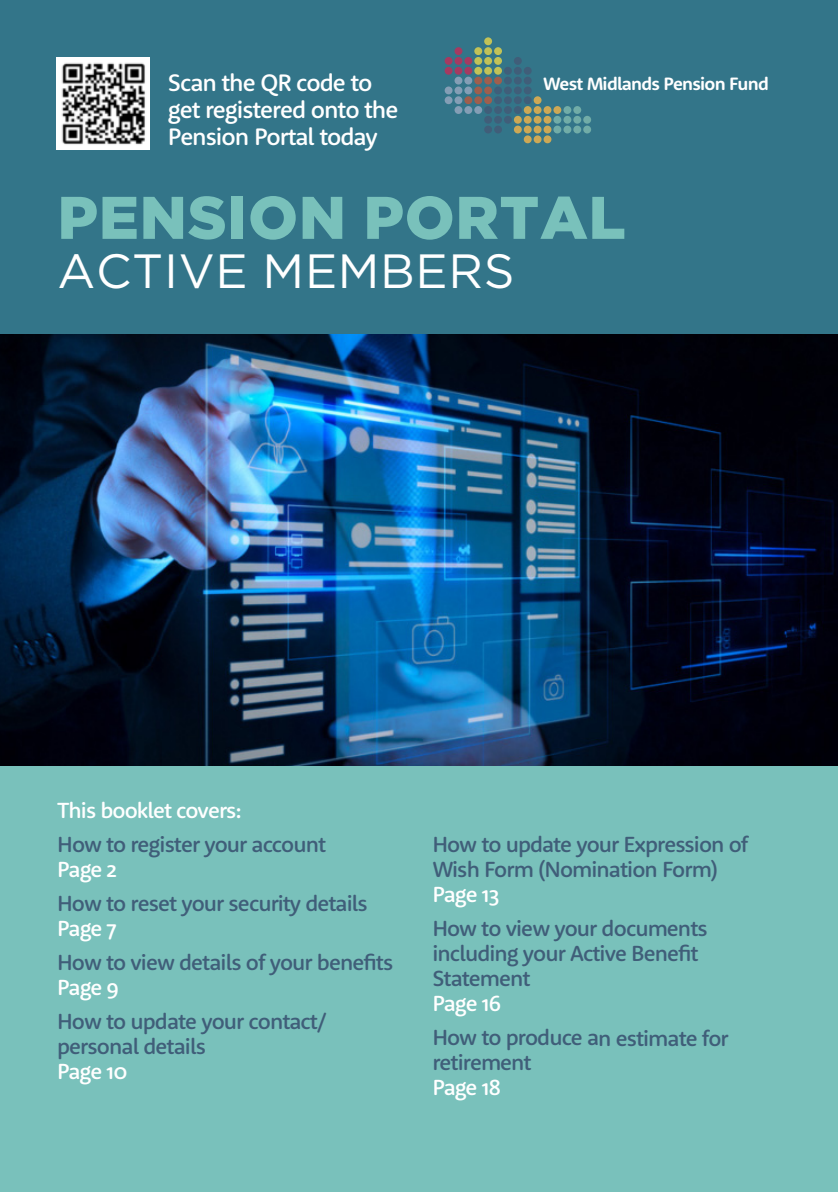
<style>
.page{position:relative;width:838px;height:1192px;background:#fff}
.page>*{position:absolute;margin:0;border:0;box-sizing:border-box;transform-origin:0 0}
.t1{font:900 60px "Gotham";letter-spacing:.015em;color:#79c1bb}
.t2{font:48px "Gotham";letter-spacing:.015em;color:#fff}
.t3{font:500 24px/27px "Rooney Sans";letter-spacing:-.045em;color:#fff}
.t4{font:500 22px/25px "Rooney Sans";letter-spacing:-.045em;color:#405e79}
.t5{font:500 22px "Rooney Sans";letter-spacing:-.045em;color:#fff}
.t6{font:700 18px "Rooney Sans";letter-spacing:-.045em;color:#fff}
</style>
<div class="page">
<div style="left:0;top:0;width:837px;height:334px;background:#337589"></div>
<img style="left:0;top:334px;width:837px;height:432px">
<div style="left:0;top:766px;width:837px;height:425px;background:#79c1bb"></div>
<div style="left:553px;top:106px;width:8px;height:8px;background:#cda855;border-radius:50%"></div>
<div style="left:553px;top:126px;width:8px;height:7px;background:#71aca7;border-radius:50%"></div>
<div style="left:553px;top:116px;width:8px;height:8px;background:#71aca7;border-radius:50%"></div>
<div style="left:563px;top:106px;width:8px;height:8px;background:#71aca7;border-radius:50%"></div>
<div style="left:573px;top:106px;width:8px;height:8px;background:#71aca7;border-radius:50%"></div>
<div style="left:563px;top:126px;width:8px;height:7px;background:#71aca7;border-radius:50%"></div>
<div style="left:573px;top:126px;width:8px;height:7px;background:#71aca7;border-radius:50%"></div>
<div style="left:583px;top:126px;width:8px;height:7px;background:#71aca7;border-radius:50%"></div>
<div style="left:563px;top:116px;width:8px;height:8px;background:#71aca7;border-radius:50%"></div>
<div style="left:573px;top:116px;width:8px;height:8px;background:#71aca7;border-radius:50%"></div>
<div style="left:583px;top:116px;width:8px;height:8px;background:#71aca7;border-radius:50%"></div>
<div style="left:523px;top:106px;width:8px;height:8px;background:#cda855;border-radius:50%"></div>
<div style="left:533px;top:106px;width:8px;height:8px;background:#cda855;border-radius:50%"></div>
<div style="left:543px;top:106px;width:8px;height:8px;background:#cda855;border-radius:50%"></div>
<div style="left:533px;top:96px;width:8px;height:8px;background:#cda855;border-radius:50%"></div>
<div style="left:523px;top:135px;width:8px;height:8px;background:#cda855;border-radius:50%"></div>
<div style="left:533px;top:135px;width:8px;height:8px;background:#cda855;border-radius:50%"></div>
<div style="left:543px;top:135px;width:8px;height:8px;background:#cda855;border-radius:50%"></div>
<div style="left:513px;top:126px;width:8px;height:7px;background:#cda855;border-radius:50%"></div>
<div style="left:523px;top:126px;width:8px;height:7px;background:#cda855;border-radius:50%"></div>
<div style="left:533px;top:126px;width:8px;height:7px;background:#cda855;border-radius:50%"></div>
<div style="left:543px;top:126px;width:8px;height:7px;background:#cda855;border-radius:50%"></div>
<div style="left:513px;top:116px;width:8px;height:8px;background:#cda855;border-radius:50%"></div>
<div style="left:523px;top:116px;width:8px;height:8px;background:#cda855;border-radius:50%"></div>
<div style="left:533px;top:116px;width:8px;height:8px;background:#cda855;border-radius:50%"></div>
<div style="left:543px;top:116px;width:8px;height:8px;background:#cda855;border-radius:50%"></div>
<div style="left:484px;top:106px;width:8px;height:8px;background:#405e79;border-radius:50%"></div>
<div style="left:494px;top:106px;width:8px;height:8px;background:#405e79;border-radius:50%"></div>
<div style="left:504px;top:106px;width:7px;height:8px;background:#405e79;border-radius:50%"></div>
<div style="left:513px;top:106px;width:8px;height:8px;background:#405e79;border-radius:50%"></div>
<div style="left:494px;top:96px;width:8px;height:8px;background:#405e79;border-radius:50%"></div>
<div style="left:504px;top:96px;width:7px;height:8px;background:#405e79;border-radius:50%"></div>
<div style="left:513px;top:96px;width:8px;height:8px;background:#405e79;border-radius:50%"></div>
<div style="left:523px;top:96px;width:8px;height:8px;background:#405e79;border-radius:50%"></div>
<div style="left:494px;top:86px;width:8px;height:8px;background:#405e79;border-radius:50%"></div>
<div style="left:504px;top:86px;width:7px;height:8px;background:#405e79;border-radius:50%"></div>
<div style="left:513px;top:86px;width:8px;height:8px;background:#405e79;border-radius:50%"></div>
<div style="left:523px;top:86px;width:8px;height:8px;background:#405e79;border-radius:50%"></div>
<div style="left:484px;top:126px;width:8px;height:7px;background:#405e79;border-radius:50%"></div>
<div style="left:484px;top:116px;width:8px;height:8px;background:#405e79;border-radius:50%"></div>
<div style="left:494px;top:116px;width:8px;height:8px;background:#405e79;border-radius:50%"></div>
<div style="left:504px;top:116px;width:7px;height:8px;background:#405e79;border-radius:50%"></div>
<div style="left:504px;top:77px;width:7px;height:8px;background:#405e79;border-radius:50%"></div>
<div style="left:513px;top:77px;width:8px;height:8px;background:#405e79;border-radius:50%"></div>
<div style="left:523px;top:77px;width:8px;height:8px;background:#405e79;border-radius:50%"></div>
<div style="left:504px;top:67px;width:7px;height:8px;background:#405e79;border-radius:50%"></div>
<div style="left:513px;top:67px;width:8px;height:8px;background:#405e79;border-radius:50%"></div>
<div style="left:523px;top:67px;width:8px;height:8px;background:#405e79;border-radius:50%"></div>
<div style="left:513px;top:57px;width:8px;height:8px;background:#405e79;border-radius:50%"></div>
<div style="left:464px;top:96px;width:8px;height:8px;background:#9f5e4d;border-radius:50%"></div>
<div style="left:474px;top:96px;width:8px;height:8px;background:#9f5e4d;border-radius:50%"></div>
<div style="left:484px;top:96px;width:8px;height:8px;background:#9f5e4d;border-radius:50%"></div>
<div style="left:474px;top:86px;width:8px;height:8px;background:#9f5e4d;border-radius:50%"></div>
<div style="left:484px;top:86px;width:8px;height:8px;background:#9f5e4d;border-radius:50%"></div>
<div style="left:474px;top:77px;width:8px;height:8px;background:#9f5e4d;border-radius:50%"></div>
<div style="left:484px;top:77px;width:8px;height:8px;background:#9f5e4d;border-radius:50%"></div>
<div style="left:494px;top:77px;width:8px;height:8px;background:#9f5e4d;border-radius:50%"></div>
<div style="left:454px;top:106px;width:8px;height:8px;background:#849eb5;border-radius:50%"></div>
<div style="left:464px;top:106px;width:8px;height:8px;background:#849eb5;border-radius:50%"></div>
<div style="left:474px;top:106px;width:8px;height:8px;background:#849eb5;border-radius:50%"></div>
<div style="left:444px;top:96px;width:8px;height:8px;background:#849eb5;border-radius:50%"></div>
<div style="left:454px;top:96px;width:8px;height:8px;background:#849eb5;border-radius:50%"></div>
<div style="left:444px;top:86px;width:8px;height:8px;background:#849eb5;border-radius:50%"></div>
<div style="left:454px;top:86px;width:8px;height:8px;background:#849eb5;border-radius:50%"></div>
<div style="left:464px;top:86px;width:8px;height:8px;background:#849eb5;border-radius:50%"></div>
<div style="left:454px;top:77px;width:8px;height:8px;background:#849eb5;border-radius:50%"></div>
<div style="left:464px;top:77px;width:8px;height:8px;background:#849eb5;border-radius:50%"></div>
<div style="left:444px;top:67px;width:8px;height:8px;background:#a53a61;border-radius:50%"></div>
<div style="left:454px;top:67px;width:8px;height:8px;background:#a53a61;border-radius:50%"></div>
<div style="left:464px;top:67px;width:8px;height:8px;background:#a53a61;border-radius:50%"></div>
<div style="left:444px;top:57px;width:8px;height:8px;background:#a53a61;border-radius:50%"></div>
<div style="left:454px;top:57px;width:8px;height:8px;background:#a53a61;border-radius:50%"></div>
<div style="left:464px;top:57px;width:8px;height:8px;background:#a53a61;border-radius:50%"></div>
<div style="left:454px;top:47px;width:8px;height:8px;background:#a53a61;border-radius:50%"></div>
<div style="left:474px;top:67px;width:8px;height:8px;background:#c2c257;border-radius:50%"></div>
<div style="left:484px;top:67px;width:8px;height:8px;background:#c2c257;border-radius:50%"></div>
<div style="left:494px;top:67px;width:8px;height:8px;background:#c2c257;border-radius:50%"></div>
<div style="left:474px;top:57px;width:8px;height:8px;background:#c2c257;border-radius:50%"></div>
<div style="left:484px;top:57px;width:8px;height:8px;background:#c2c257;border-radius:50%"></div>
<div style="left:494px;top:57px;width:8px;height:8px;background:#c2c257;border-radius:50%"></div>
<div style="left:474px;top:47px;width:8px;height:8px;background:#c2c257;border-radius:50%"></div>
<div style="left:484px;top:47px;width:8px;height:8px;background:#c2c257;border-radius:50%"></div>
<div style="left:494px;top:47px;width:8px;height:8px;background:#c2c257;border-radius:50%"></div>
<div style="left:484px;top:37px;width:8px;height:8px;background:#c2c257;border-radius:50%"></div>
<div style="left:494px;top:126px;width:8px;height:7px;background:#405e79;border-radius:50%"></div>
<div style="left:57px;top:57px;width:93px;height:93px;background:#fff"></div>
<img style="left:61px;top:63px;width:84px;height:82px">
<p class="t3" style="left:168px;top:72px;width:232px">Scan the QR code to get registered onto the<br>Pension Portal today</p>
<p class="t6" style="left:543px;top:74px;width:227px">West Midlands Pension Fund</p>
<h1 class="t1" style="left:57px;top:196px;width:569px">PENSION PORTAL</h1>
<h2 class="t2" style="left:57px;top:254px;width:458px">ACTIVE MEMBERS</h2>
<p class="t5" style="left:57px;top:802px;width:186px">This booklet covers:</p>
<p class="t4" style="left:57px;top:834px;width:270px">How to register your account</p>
<p class="t5" style="left:57px;top:861px;width:61px">Page 2</p>
<p class="t4" style="left:57px;top:893px;width:312px">How to reset your security details</p>
<p class="t5" style="left:57px;top:920px;width:61px">Page 7</p>
<p class="t4" style="left:57px;top:952px;width:337px">How to view details of your benefits</p>
<p class="t5" style="left:57px;top:979px;width:63px">Page 9</p>
<p class="t4" style="left:57px;top:1011px;width:271px">How to update your contact/ personal details</p>
<p class="t5" style="left:57px;top:1063px;width:72px">Page 10</p>
<p class="t4" style="left:432px;top:834px;width:317px">How to update your Expression of<br>Wish Form (Nomination Form)</p>
<p class="t5" style="left:432px;top:886px;width:69px">Page 13</p>
<p class="t4" style="left:432px;top:918px;width:277px">How to view your documents including your Active Benefit<br>Statement</p>
<p class="t5" style="left:432px;top:995px;width:70px">Page 16</p>
<p class="t4" style="left:432px;top:1027px;width:298px">How to produce an estimate for retirement</p>
<p class="t5" style="left:432px;top:1079px;width:70px">Page 18</p>
</div>
